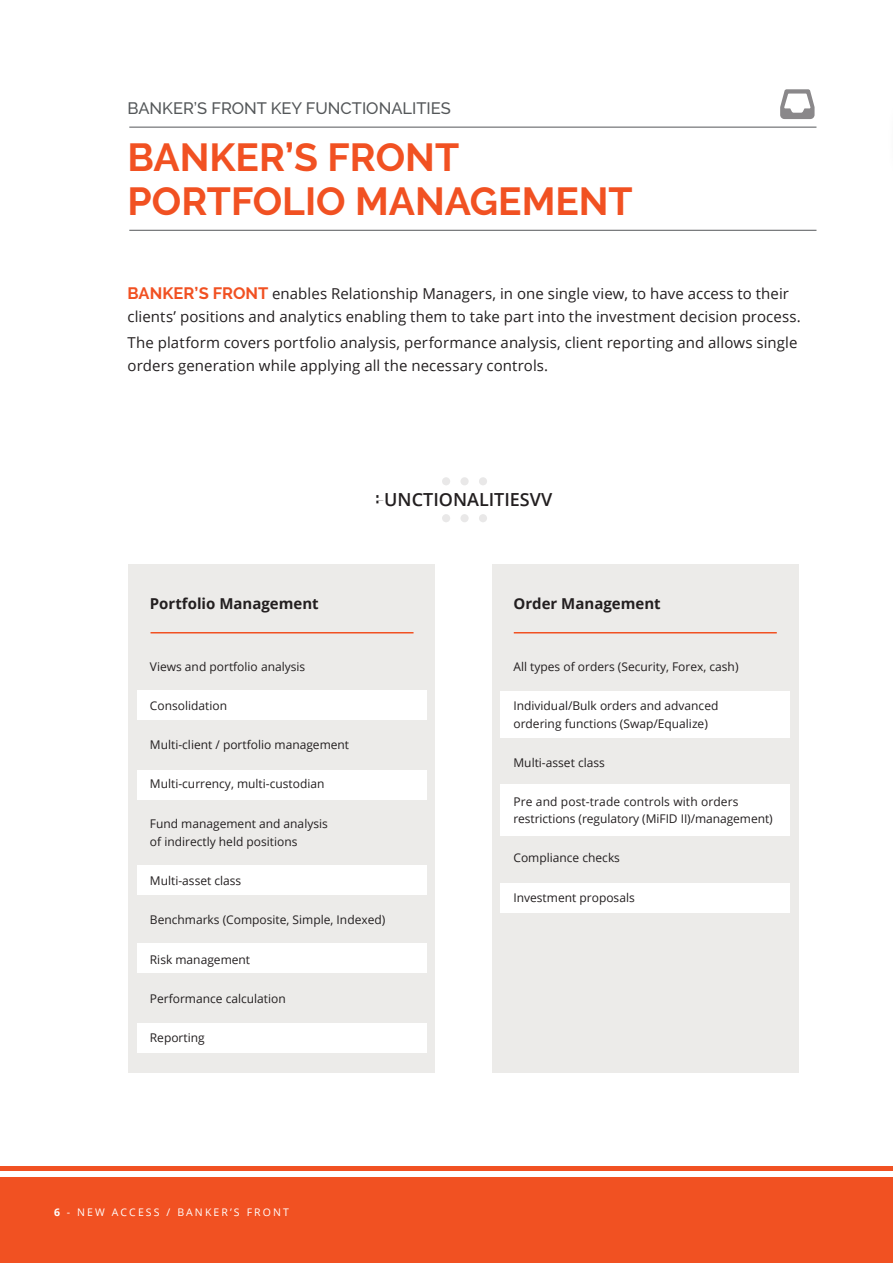
<style>
.page{position:relative;width:893px;height:1263px;background:#fff}
.page>*{position:absolute;margin:0;border:0;box-sizing:border-box;transform-origin:0 0}
.t1{font:700 39px/43.5px "Raleway";color:#f15122}
.t2{font:600 18px "Open Sans";color:#231f20}
.t3{font:500 16.5px "Raleway";color:#545759}
.t4{font:15px/22.5px "Open Sans";letter-spacing:.005em;color:#231f20}
.t5{font:700 15px "Open Sans";color:#231f20}
.t6{font:12px/18px "Open Sans";color:#231f20}
.t7{font:10.5px "Open Sans";letter-spacing:.2em;color:#fff}
.s1{font-family:"Raleway";font-weight:700;font-size:16.5px;color:#f15122}
.s2{font-weight:700}
</style>
<div class="page">
<div style="left:0;top:1178px;width:893px;height:85px;background:#f15122"></div>
<div style="left:0;top:1166px;width:893px;height:5px;background:#f15122"></div>
<hr style="left:892px;top:104px;width:1px;height:48px;background:#f15122">
<hr style="left:129px;top:230px;width:687px;height:1px;background:#545759">
<hr style="left:129px;top:127px;width:687px;height:1px;background:#545759">
<svg style="left:780px;top:89px;width:34px;height:30px"></svg>
<div style="left:442px;top:514px;width:8px;height:8px;background:#e9e8e8;border-radius:50%"></div>
<div style="left:460px;top:514px;width:9px;height:8px;background:#e9e8e8;border-radius:50%"></div>
<div style="left:479px;top:514px;width:8px;height:8px;background:#e9e8e8;border-radius:50%"></div>
<div style="left:442px;top:477px;width:8px;height:8px;background:#e9e8e8;border-radius:50%"></div>
<div style="left:460px;top:477px;width:9px;height:8px;background:#e9e8e8;border-radius:50%"></div>
<div style="left:479px;top:477px;width:8px;height:8px;background:#e9e8e8;border-radius:50%"></div>
<div style="left:129px;top:564px;width:306px;height:509px;background:#ecebe9"></div>
<div style="left:137px;top:690px;width:289px;height:30px;background:#fff"></div>
<div style="left:137px;top:770px;width:289px;height:29px;background:#fff"></div>
<div style="left:137px;top:943px;width:289px;height:30px;background:#fff"></div>
<div style="left:137px;top:1023px;width:289px;height:29px;background:#fff"></div>
<div style="left:137px;top:865px;width:289px;height:30px;background:#fff"></div>
<hr style="left:151px;top:632px;width:263px;height:1px;background:#f15122">
<div style="left:492px;top:564px;width:306px;height:509px;background:#ecebe9"></div>
<div style="left:501px;top:691px;width:289px;height:47px;background:#fff"></div>
<div style="left:501px;top:784px;width:289px;height:51px;background:#fff"></div>
<div style="left:501px;top:883px;width:289px;height:29px;background:#fff"></div>
<hr style="left:514px;top:632px;width:263px;height:1px;background:#f15122">
<p class="t3" style="left:128px;top:99px;width:325px">BANKER’S FRONT KEY FUNCTIONALITIES</p>
<p class="t1" style="left:128px;top:136px;width:507px">BANKER’S FRONT<br>PORTFOLIO MANAGEMENT</p>
<p class="t4" style="left:128px;top:282px;width:675px"><span class="s1">BANKER’S FRONT</span> enables Relationship Managers, in one single view, to have access to their clients’ positions and analytics enabling them to take part into the investment decision process.</p>
<p class="t4" style="left:128px;top:331px;width:671px">The platform covers portfolio analysis, performance analysis, client reporting and allows single orders generation while applying all the necessary controls.</p>
<p class="t5" style="left:150px;top:593px;width:170px">Portfolio Management</p>
<p class="t2" style="left:375px;top:487px;width:179px">FUNCTIONALITIESVV</p>
<p class="t5" style="left:513px;top:593px;width:149px">Order Management</p>
<p class="t6" style="left:150px;top:657px;width:157px">Views and portfolio analysis</p>
<p class="t6" style="left:150px;top:696px;width:79px">Consolidation</p>
<p class="t6" style="left:150px;top:735px;width:201px">Multi-client / portfolio management</p>
<p class="t6" style="left:150px;top:775px;width:176px">Multi-currency, multi-custodian</p>
<p class="t6" style="left:150px;top:814px;width:179px">Fund management and analysis of indirectly held positions</p>
<p class="t6" style="left:150px;top:871px;width:93px">Multi-asset class</p>
<p class="t6" style="left:150px;top:911px;width:237px">Benchmarks (Composite, Simple, Indexed)</p>
<p class="t6" style="left:150px;top:950px;width:102px">Risk management</p>
<p class="t6" style="left:150px;top:989px;width:137px">Performance calculation</p>
<p class="t6" style="left:150px;top:1028px;width:56px">Reporting</p>
<p class="t7" style="left:54px;top:1205px;width:236px"><span class="s2">6</span> - NEW ACCESS / BANKER’S FRONT</p>
<p class="t6" style="left:513px;top:657px;width:227px">All types of orders (Security, Forex, cash)</p>
<p class="t6" style="left:513px;top:696px;width:206px">Individual/Bulk orders and advanced ordering functions (Swap/Equalize)</p>
<p class="t6" style="left:513px;top:753px;width:93px">Multi-asset class</p>
<p class="t6" style="left:513px;top:793px;width:261px;line-height:16.5px">Pre and post-trade controls with orders restrictions (regulatory (MiFID II)/management)</p>
<p class="t6" style="left:513px;top:848px;width:108px">Compliance checks</p>
<p class="t6" style="left:513px;top:888px;width:123px">Investment proposals</p>
</div>
